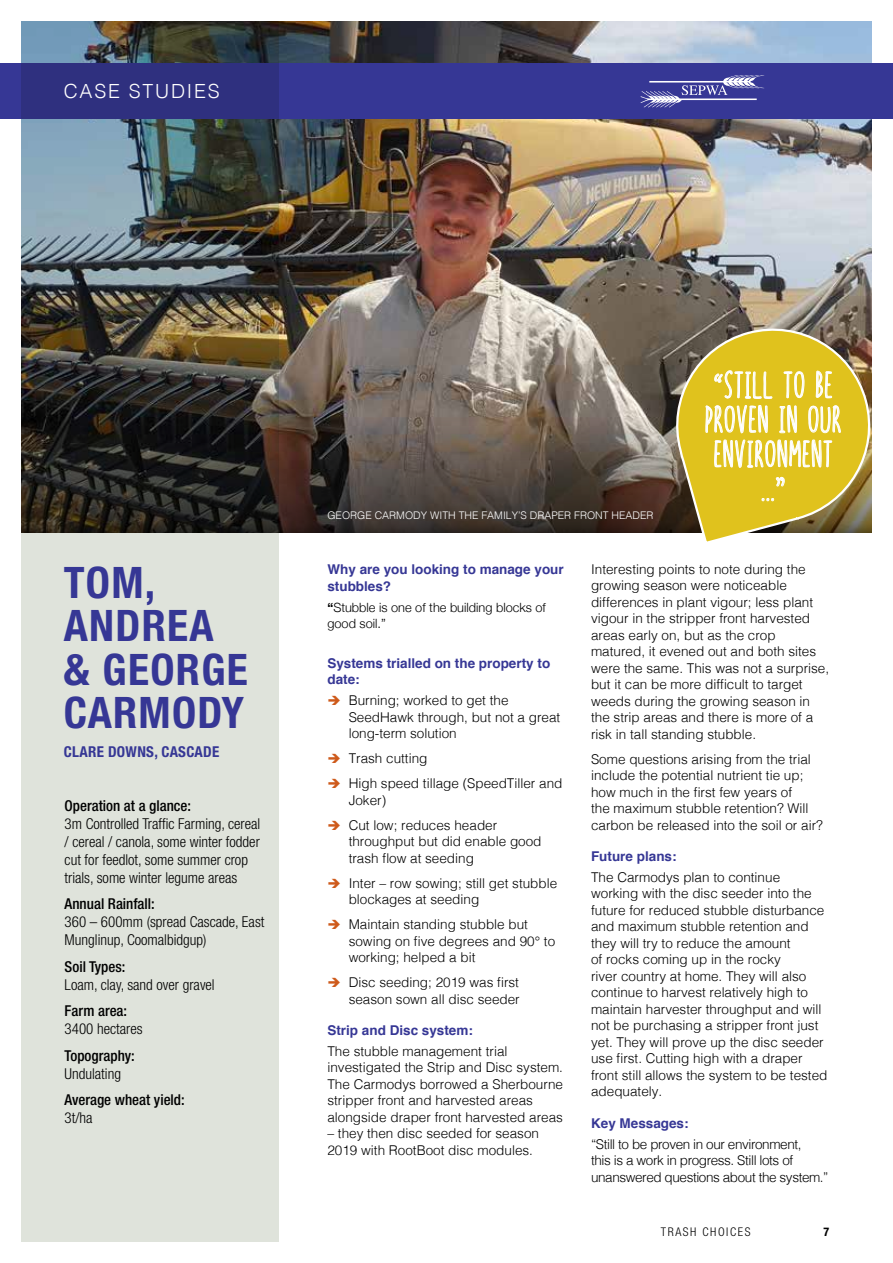
<style>
.page{position:relative;width:893px;height:1263px;background:#fff}
.page>*{position:absolute;margin:0;border:0;box-sizing:border-box;transform-origin:0 0}
.t1{font:700 condensed 43.5px/43.5px "Helvetica Neue";letter-spacing:.03em;color:#363795}
.t2{font:34.5px/34.5px "In your face Joffrey";letter-spacing:.03em;color:#fff;text-align:center}
.t3{font:300 19.5px "Helvetica";letter-spacing:.09em;color:#fff}
.t4{font:300 condensed 15px/18px "Helvetica Neue";color:#000}
.t5{font:500 condensed 15px "Helvetica Neue";color:#000}
.t6{font:700 condensed 15px "Helvetica Neue";letter-spacing:.02em;color:#363795}
.t7{font:300 13.5px/16.5px "Helvetica";color:#000}
.t8{font:700 13.5px/16.5px "Helvetica";color:#363795}
.t9{font:300 13.5px/16.5px "Helvetica";letter-spacing:-.03em;color:#000}
.t10{font:300 12.75px/16.5px "Helvetica Neue";color:#000}
.t11{font:300 condensed 12px "Helvetica Neue";letter-spacing:.13em;color:#000}
.t12{font:700 condensed 12px "Helvetica Neue";color:#000}
.t13{font:300 10.5px "Helvetica";color:#fff}
.s1{font-weight:700}
.s2{color:#ce5a1b}
</style>
<div class="page">
<img style="left:279px;top:21px;width:593px;height:395px">
<div style="left:0;top:64px;width:893px;height:55px;background:#363795"></div>
<svg style="left:641px;top:75px;width:123px;height:33px"></svg>
<svg style="left:21px;top:21px;width:258px;height:1221px;background:#abb0ae"></svg>
<svg style="left:21px;top:416px;width:646px;height:117px;background:#3f3731"></svg>
<svg style="left:667px;top:319px;width:205px;height:223px;background:#b9a33d"></svg>
<svg style="left:714px;top:370px;width:58px;height:29px;background:#e6cf4f"></svg>
<svg style="left:784px;top:371px;width:20px;height:27px"></svg>
<svg style="left:816px;top:371px;width:16px;height:27px"></svg>
<svg style="left:705px;top:405px;width:63px;height:28px;background:#ead76d"></svg>
<svg style="left:779px;top:405px;width:18px;height:28px"></svg>
<svg style="left:808px;top:405px;width:33px;height:28px"></svg>
<svg style="left:714px;top:439px;width:118px;height:29px;background:#ead66a"></svg>
<svg style="left:762px;top:498px;width:12px;height:3px"></svg>
<svg style="left:776px;top:474px;width:9px;height:13px"></svg>
<h3 class="t3" style="left:64px;top:75px;width:157px">CASE STUDIES</h3>
<h1 class="t1" style="left:64px;top:560px;width:185px">TOM,<br>ANDREA &amp; GEORGE<br>CARMODY</h1>
<p class="t6" style="left:64px;top:742px;width:157px">CLARE DOWNS, CASCADE</p>
<p class="t5" style="left:65px;top:796px;width:128px">Operation at a glance:</p>
<p class="t4" style="left:65px;top:814px;width:197px">3m Controlled Traffic Farming, cereal / cereal / canola, some winter fodder cut for feedlot, some summer crop trials, some winter legume areas</p>
<p class="t5" style="left:65px;top:895px;width:92px">Annual Rainfall:</p>
<p class="t4" style="left:65px;top:913px;width:201px">360 – 600mm (spread Cascade, East<br>Munglinup, Coomalbidgup)</p>
<p class="t5" style="left:65px;top:957px;width:62px">Soil Types:</p>
<p class="t4" style="left:65px;top:975px;width:152px">Loam, clay, sand over gravel</p>
<p class="t5" style="left:65px;top:1002px;width:64px">Farm area:</p>
<p class="t4" style="left:65px;top:1020px;width:79px">3400 hectares</p>
<p class="t5" style="left:65px;top:1046px;width:72px">Topography:</p>
<p class="t4" style="left:65px;top:1064px;width:58px">Undulating</p>
<p class="t5" style="left:65px;top:1091px;width:122px">Average wheat yield:</p>
<p class="t4" style="left:65px;top:1109px;width:30px">3t/ha</p>
<p class="t13" style="left:327px;top:506px;width:328px">GEORGE CARMODY WITH THE FAMILY’S DRAPER FRONT HEADER</p>
<h2 class="t2" style="left:705px;top:370px;width:138px">“STILL TO BE<br>PROVEN IN OUR<br>ENVIRONMENT ...”</h2>
<p class="t8" style="left:327px;top:561px;width:238px">Why are you looking to manage your stubbles?</p>
<p class="t10" style="left:327px;top:598px;width:220px"><span class="s1">“</span>Stubble is one of the building blocks of good soil.”</p>
<p class="t8" style="left:327px;top:655px;width:224px">Systems trialled on the property to date:</p>
<p class="t7" style="left:349px;top:691px;width:213px;text-indent:-21px"><span class="s2">➔</span> Burning; worked to get the<br>SeedHawk through, but not a great long-term solution</p>
<p class="t7" style="left:327px;top:749px;width:102px"><span class="s2">➔</span> Trash cutting</p>
<p class="t7" style="left:349px;top:774px;width:215px;text-indent:-21px"><span class="s2">➔</span> High speed tillage (SpeedTiller and<br>Joker)</p>
<p class="t7" style="left:349px;top:816px;width:194px;text-indent:-21px"><span class="s2">➔</span> Cut low; reduces header throughput but did enable good trash flow at seeding</p>
<p class="t7" style="left:349px;top:874px;width:210px;text-indent:-21px"><span class="s2">➔</span> Inter – row sowing; still get stubble blockages at seeding</p>
<p class="t7" style="left:349px;top:915px;width:208px;text-indent:-21px"><span class="s2">➔</span> Maintain standing stubble but sowing on five degrees and 90° to working; helped a bit</p>
<p class="t7" style="left:327px;top:973px;width:194px;text-align:right"><span class="s2">➔</span> Disc seeding; 2019 was first season sown all disc seeder</p>
<p class="t8" style="left:327px;top:1022px;width:147px">Strip and Disc system:</p>
<p class="t7" style="left:327px;top:1042px;width:237px">The stubble management trial investigated the Strip and Disc system.<br>The Carmodys borrowed a Sherbourne stripper front and harvested areas alongside draper front harvested areas</p>
<p class="t7" style="left:327px;top:1124px;width:213px">– they then disc seeded for season<br>2019 with RootBoot disc modules.</p>
<p class="t7" style="left:591px;top:560px;width:240px">Interesting points to note during the growing season were noticeable differences in plant vigour; less plant vigour in the stripper front harvested areas early on, but as the crop matured, it evened out and both sites were the same. This was not a surprise, but it can be more difficult to target weeds during the growing season in the strip areas and there is more of a risk in tall standing stubble.</p>
<p class="t7" style="left:591px;top:750px;width:233px">Some questions arising from the trial include the potential nutrient tie up; how much in the first few years of<br>the maximum stubble retention? Will carbon be released into the soil or air?</p>
<p class="t8" style="left:591px;top:848px;width:87px">Future plans:</p>
<p class="t7" style="left:591px;top:868px;width:238px">The Carmodys plan to continue working with the disc seeder into the future for reduced stubble disturbance and maximum stubble retention and they will try to reduce the amount<br>of rocks coming up in the rocky<br>river country at home. They will also continue to harvest relatively high to maintain harvester throughput and will not be purchasing a stripper front just yet. They will prove up the disc seeder use first. Cutting high with a draper front still allows the system to be tested adequately.</p>
<p class="t8" style="left:591px;top:1115px;width:99px">Key Messages:</p>
<p class="t9" style="left:591px;top:1134px;width:239px">“Still to be proven in our environment,<br>this is a work in progress. Still lots of unanswered questions about the system.”</p>
<p class="t11" style="left:661px;top:1225px;width:91px">TRASH CHOICES</p>
<p class="t12" style="left:823px;top:1224px;width:7px">7</p>
</div>
